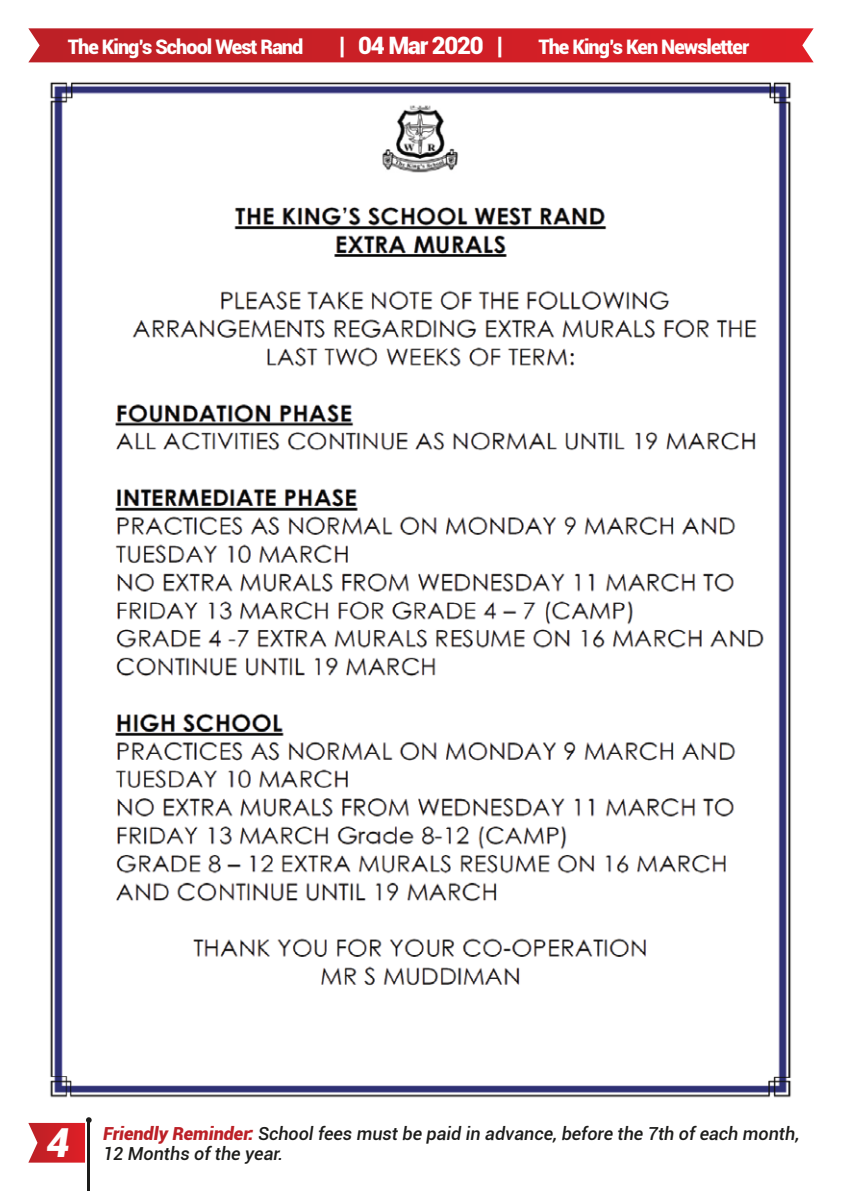
<style>
.page{position:relative;width:842px;height:1191px;background:#fff}
.page>*{position:absolute;margin:0;border:0;box-sizing:border-box;transform-origin:0 0}
.t1{font:italic 900 40px "Roboto";color:#fff}
.t2{font:900 24px "Roboto";letter-spacing:-.05em;color:#fff}
.t3{font:900 20px "Roboto";letter-spacing:-.05em;color:#fff}
.t4{font:italic 500 18px "Roboto";color:#1d1d1b}
.s1{font-weight:900;color:#bc2026}
</style>
<div class="page">
<svg style="left:28px;top:28px;width:786px;height:34px;background:#ce252b"></svg>
<hr style="left:87px;top:1120px;width:3px;height:71px;background:#1d1d1b">
<svg style="left:28px;top:1117px;width:64px;height:45px"></svg>
<img style="left:50px;top:82px;width:741px;height:1016px">
<p class="t3" style="left:68px;top:32px;width:237px">The King’s School West Rand</p>
<h2 class="t2" style="left:339px;top:28px;width:165px">| 04 Mar 2020 |</h2>
<p class="t3" style="left:538px;top:32px;width:212px">The King’s Ken Newsletter</p>
<h1 class="t1" style="left:46px;top:1114px;width:25px">4</h1>
<p class="t4" style="left:103px;top:1120px;width:698px"><span class="s1">Friendly Reminder:</span> School fees must be paid in advance, before the 7th of each month,</p>
<p class="t4" style="left:103px;top:1140px;width:182px">12 Months of the year.</p>
</div>
